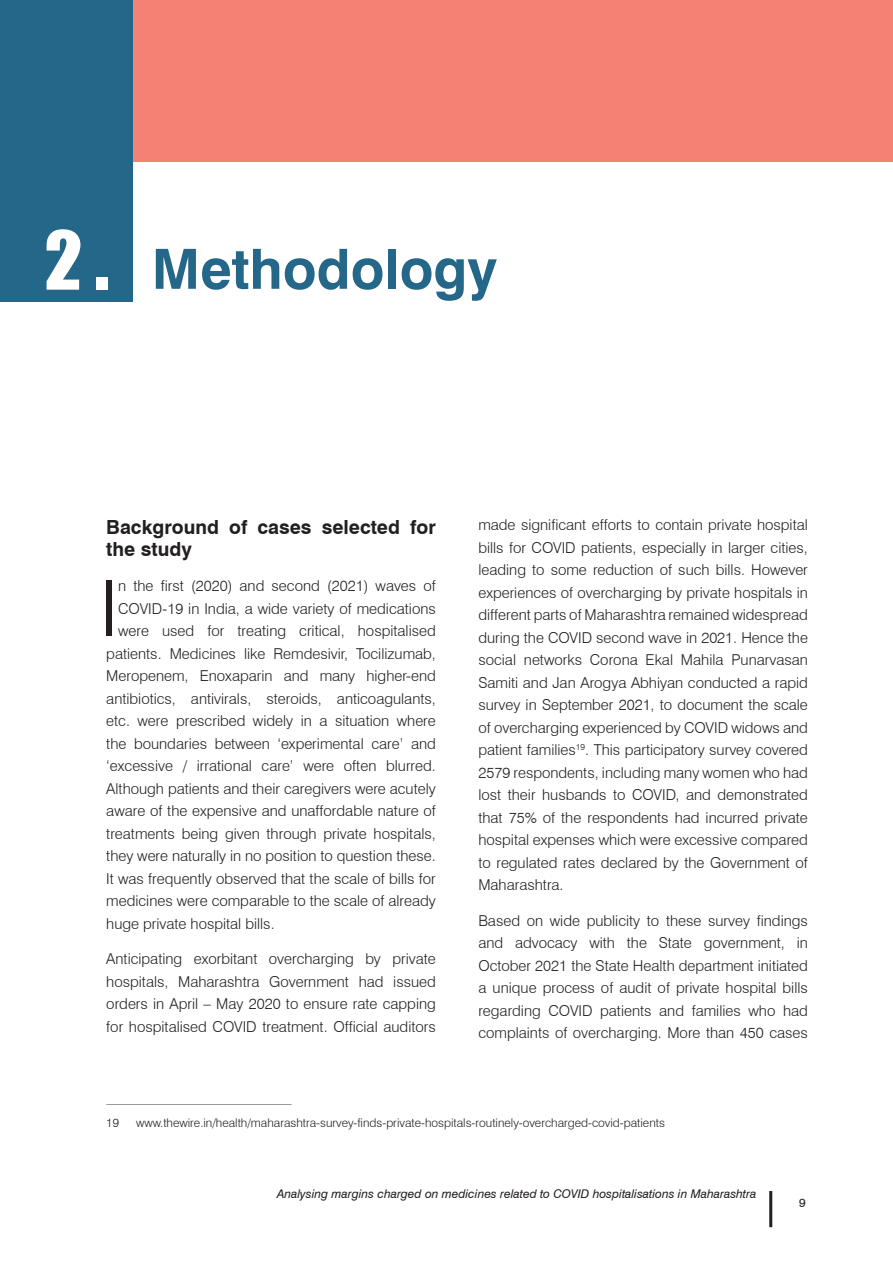
<style>
.page{position:relative;width:893px;height:1263px;background:#fff}
.page>*{position:absolute;margin:0;border:0;box-sizing:border-box;transform-origin:0 0}
.t1{font:300 77.55px "Swiss 721 BT";color:#231f20}
.t2{font:700 55.5px "Swiss 721 BT";color:#246788}
.t3{font:700 19.5px/22.5px "Swiss 721 BT";color:#231f20}
.t4{font:300 15px/22.5px "Swiss 721 BT";color:#231f20;text-align:justify}
.t5{font:300 12px "Swiss 721 BT";color:#231f20}
.t6{font:italic 12px "Swiss 721 BT";color:#231f20}
.t7{font:12px "Swiss 721 BT";color:#231f20}
.s1{font-family:"Impact";font-weight:400;font-size:75px;color:#fff}
</style>
<div class="page">
<hr style="left:769px;top:1191px;width:3px;height:36px;background:#231f20">
<div style="left:0;top:0;width:893px;height:162px;background:#f38174"></div>
<hr style="left:106px;top:1104px;width:186px;height:1px;background:#999b9e">
<div style="left:1px;top:0;width:132px;height:302px;background:#246788"></div>
<h2 class="t2" style="left:45px;top:235px;width:454px"><span class="s1">2 .</span> Methodology</h2>
<h3 class="t3" style="left:106px;top:515px;width:331px">Background of cases selected for the study</h3>
<h1 class="t1" style="left:100px;top:562px;width:20px">I</h1>
<p class="t4" style="left:118px;top:575px;width:319px">n the first (2020) and second (2021) waves of</p>
<p class="t4" style="left:118px;top:597px;width:319px">COVID-19 in India, a wide variety of medications</p>
<p class="t4" style="left:118px;top:620px;width:319px">were used for treating critical, hospitalised</p>
<p class="t4" style="left:106px;top:642px;width:331px">patients. Medicines like Remdesivir, Tocilizumab,</p>
<p class="t4" style="left:106px;top:665px;width:331px">Meropenem, Enoxaparin and many higher-end</p>
<p class="t4" style="left:106px;top:687px;width:331px">antibiotics, antivirals, steroids, anticoagulants,</p>
<p class="t4" style="left:106px;top:710px;width:331px">etc. were prescribed widely in a situation where</p>
<p class="t4" style="left:106px;top:732px;width:331px">the boundaries between ‘experimental care’ and</p>
<p class="t4" style="left:106px;top:755px;width:331px">‘excessive / irrational care’ were often blurred.</p>
<p class="t4" style="left:106px;top:777px;width:331px">Although patients and their caregivers were acutely</p>
<p class="t4" style="left:106px;top:800px;width:331px">aware of the expensive and unaffordable nature of</p>
<p class="t4" style="left:106px;top:822px;width:331px">treatments being given through private hospitals,</p>
<p class="t4" style="left:106px;top:845px;width:331px">they were naturally in no position to question these.</p>
<p class="t4" style="left:106px;top:867px;width:331px">It was frequently observed that the scale of bills for</p>
<p class="t4" style="left:106px;top:890px;width:331px">medicines were comparable to the scale of already</p>
<p class="t4" style="left:106px;top:912px;width:170px">huge private hospital bills.</p>
<p class="t4" style="left:106px;top:947px;width:331px">Anticipating exorbitant overcharging by private hospitals, Maharashtra Government had issued orders in April – May 2020 to ensure rate capping for hospitalised COVID treatment. Official auditors</p>
<p class="t4" style="left:478px;top:513px;width:331px">made significant efforts to contain private hospital bills for COVID patients, especially in larger cities, leading to some reduction of such bills. However experiences of overcharging by private hospitals in different parts of Maharashtra remained widespread during the COVID second wave in 2021. Hence the social networks Corona Ekal Mahila Punarvasan Samiti and Jan Arogya Abhiyan conducted a rapid survey in September 2021, to document the scale of overcharging experienced by COVID widows and patient families<sup>19</sup>. This participatory survey covered 2579 respondents, including many women who had lost their husbands to COVID, and demonstrated that 75% of the respondents had incurred private hospital expenses which were excessive compared to regulated rates declared by the Government of Maharashtra.</p>
<p class="t4" style="left:478px;top:909px;width:331px">Based on wide publicity to these survey findings and advocacy with the State government, in October 2021 the State Health department initiated a unique process of audit of private hospital bills regarding COVID patients and families who had complaints of overcharging. More than 450 cases</p>
<p class="t5" style="left:106px;top:1116px;width:14px">19</p>
<p class="t5" style="left:136px;top:1116px;width:530px">www.thewire.in/health/maharashtra-survey-finds-private-hospitals-routinely-overcharged-covid-patients</p>
<p class="t6" style="left:277px;top:1186px;width:481px">Analysing margins charged on medicines related to COVID hospitalisations in Maharashtra</p>
<p class="t7" style="left:799px;top:1195px;width:8px">9</p>
</div>
